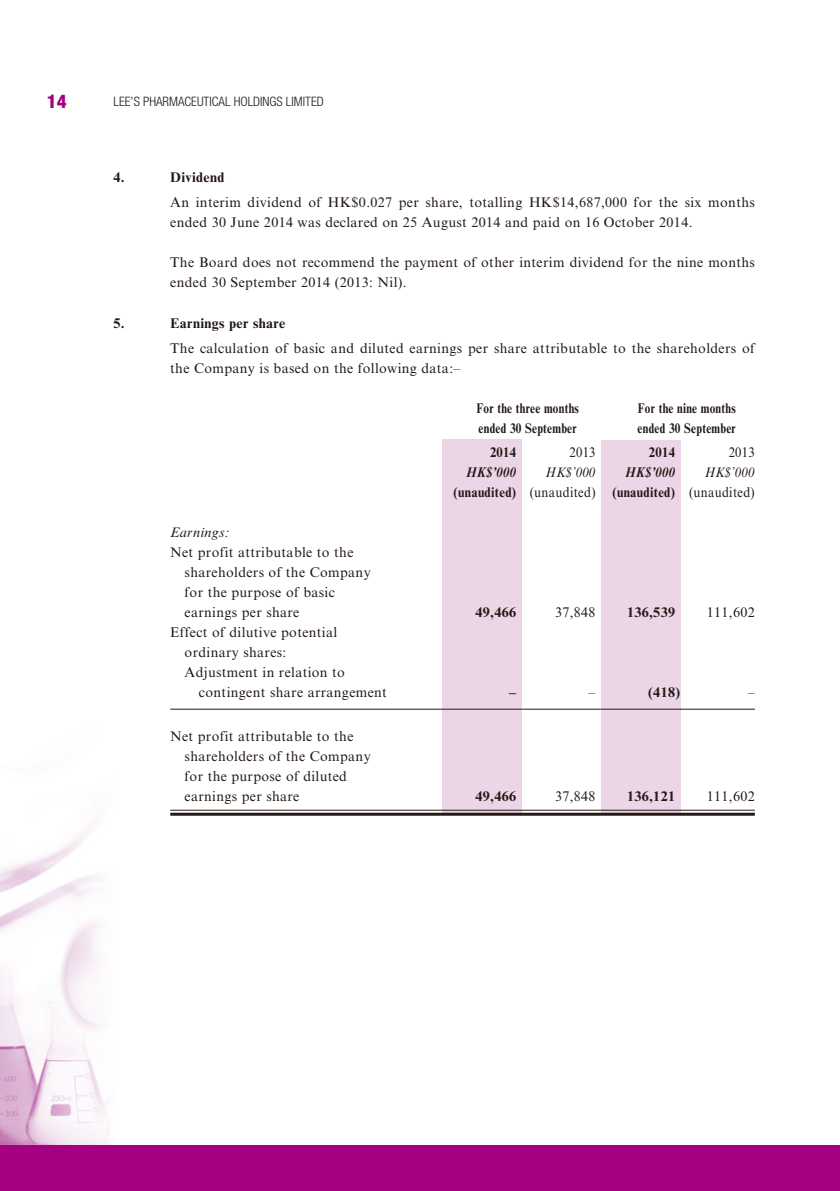
<style>
.page{position:relative;width:840px;height:1191px;background:#fff}
.page>*{position:absolute;margin:0;border:0;box-sizing:border-box;transform-origin:0 0}
.t1{font:800 condensed 19px "Helvetica Neue LT Std";color:#a40081}
.t2{font:14px/20px "Times New Roman MT Std";letter-spacing:.025em;color:#231916}
.t3{font:700 14px "Times New Roman MT Std";letter-spacing:.025em;color:#231916;scale:.8 1}
.t4{font:700 14px "Times New Roman MT Std";letter-spacing:.025em;color:#231916}
.t5{font:700 14px/20px "Times New Roman MT Std";letter-spacing:.025em;color:#231916;text-align:right;scale:.9 1}
.t6{font:italic 700 14px "Times New Roman MT Std";letter-spacing:.025em;color:#231916;scale:.9 1}
.t7{font:italic 14px "Times New Roman MT Std";letter-spacing:.025em;color:#231916}
.t8{font:14px "Times New Roman MT Std";letter-spacing:.025em;color:#231916;scale:.9 1}
.t9{font:italic 14px "Times New Roman MT Std";letter-spacing:.025em;color:#231916;scale:.9 1}
.t10{font:300 condensed 13px "Helvetica Neue LT Std";color:#231916}
.s1{font-weight:400;font-style:italic}
.s2{font-weight:400}
</style>
<div class="page">
<img style="left:0;top:829px;width:109px;height:316px">
<div style="left:0;top:1145px;width:839px;height:46px;background:#a40081"></div>
<div style="left:442px;top:439px;width:79px;height:375px;background:#ebd6e8"></div>
<div style="left:601px;top:439px;width:79px;height:375px;background:#ebd6e8"></div>
<hr style="left:170px;top:708px;width:584px;height:1px;background:#231916">
<hr style="left:170px;top:809px;width:584px;height:1px;background:#231916">
<hr style="left:170px;top:812px;width:584px;height:3px;background:#231916">
<h1 class="t1" style="left:47px;top:89px;width:21px">14</h1>
<p class="t10" style="left:113px;top:94px;width:212px">LEE’S PHARMACEUTICAL HOLDINGS LIMITED</p>
<p class="t4" style="left:113px;top:168px;width:13px">4.</p>
<p class="t4" style="left:170px;top:168px;width:56px">Dividend</p>
<p class="t2" style="left:170px;top:193px;width:585px">An interim dividend of HK$0.027 per share, totalling HK$14,687,000 for the six months ended 30 June 2014 was declared on 25 August 2014 and paid on 16 October 2014.</p>
<p class="t2" style="left:170px;top:253px;width:586px">The Board does not recommend the payment of other interim dividend for the nine months ended 30 September 2014 (2013: Nil).</p>
<p class="t4" style="left:113px;top:314px;width:13px">5.</p>
<p class="t4" style="left:170px;top:314px;width:116px">Earnings per share</p>
<p class="t2" style="left:170px;top:338px;width:585px">The calculation of basic and diluted earnings per share attributable to the shareholders of the Company is based on the following data:–</p>
<p class="t3" style="left:476px;top:400px;width:130px">For the three months</p>
<p class="t3" style="left:637px;top:400px;width:124px">For the nine months</p>
<p class="t3" style="left:478px;top:420px;width:124px">ended 30 September</p>
<p class="t3" style="left:637px;top:420px;width:124px">ended 30 September</p>
<p class="t5" style="left:489px;top:442px;width:31px">2014</p>
<p class="t8" style="left:569px;top:444px;width:31px">2013</p>
<p class="t5" style="left:648px;top:442px;width:31px">2014</p>
<p class="t8" style="left:728px;top:444px;width:31px">2013</p>
<p class="t6" style="left:466px;top:464px;width:57px">HK$’000</p>
<p class="t9" style="left:545px;top:464px;width:57px">HK$’000</p>
<p class="t6" style="left:624px;top:464px;width:57px">HK$’000</p>
<p class="t5" style="left:453px;top:462px;width:336px"><span class="s1">HK$’000<br></span>(unaudited) <span class="s2">(unaudited)</span> (unaudited) <span class="s2">(unaudited)</span></p>
<p class="t7" style="left:170px;top:524px;width:61px">Earnings:</p>
<p class="t2" style="left:184px;top:542px;width:187px;text-indent:-14px">Net profit attributable to the shareholders of the Company for the purpose of basic earnings per share</p>
<p class="t4" style="left:475px;top:604px;width:42px">49,466</p>
<p class="t2" style="left:554px;top:602px;width:42px">37,848</p>
<p class="t4" style="left:626px;top:604px;width:49px">136,539</p>
<p class="t2" style="left:706px;top:602px;width:49px">111,602</p>
<p class="t2" style="left:170px;top:622px;width:168px">Effect of dilutive potential</p>
<p class="t2" style="left:184px;top:642px;width:103px">ordinary shares:</p>
<p class="t2" style="left:184px;top:662px;width:162px">Adjustment in relation to</p>
<p class="t2" style="left:199px;top:682px;width:189px">contingent share arrangement</p>
<p class="t4" style="left:509px;top:684px;width:8px">–</p>
<p class="t2" style="left:588px;top:682px;width:8px">–</p>
<p class="t4" style="left:648px;top:684px;width:33px">(418)</p>
<p class="t2" style="left:747px;top:682px;width:8px">–</p>
<p class="t2" style="left:184px;top:726px;width:187px;text-indent:-14px">Net profit attributable to the shareholders of the Company for the purpose of diluted earnings per share</p>
<p class="t4" style="left:475px;top:788px;width:42px">49,466</p>
<p class="t2" style="left:554px;top:786px;width:42px">37,848</p>
<p class="t4" style="left:626px;top:788px;width:49px">136,121</p>
<p class="t2" style="left:706px;top:786px;width:49px">111,602</p>
</div>
